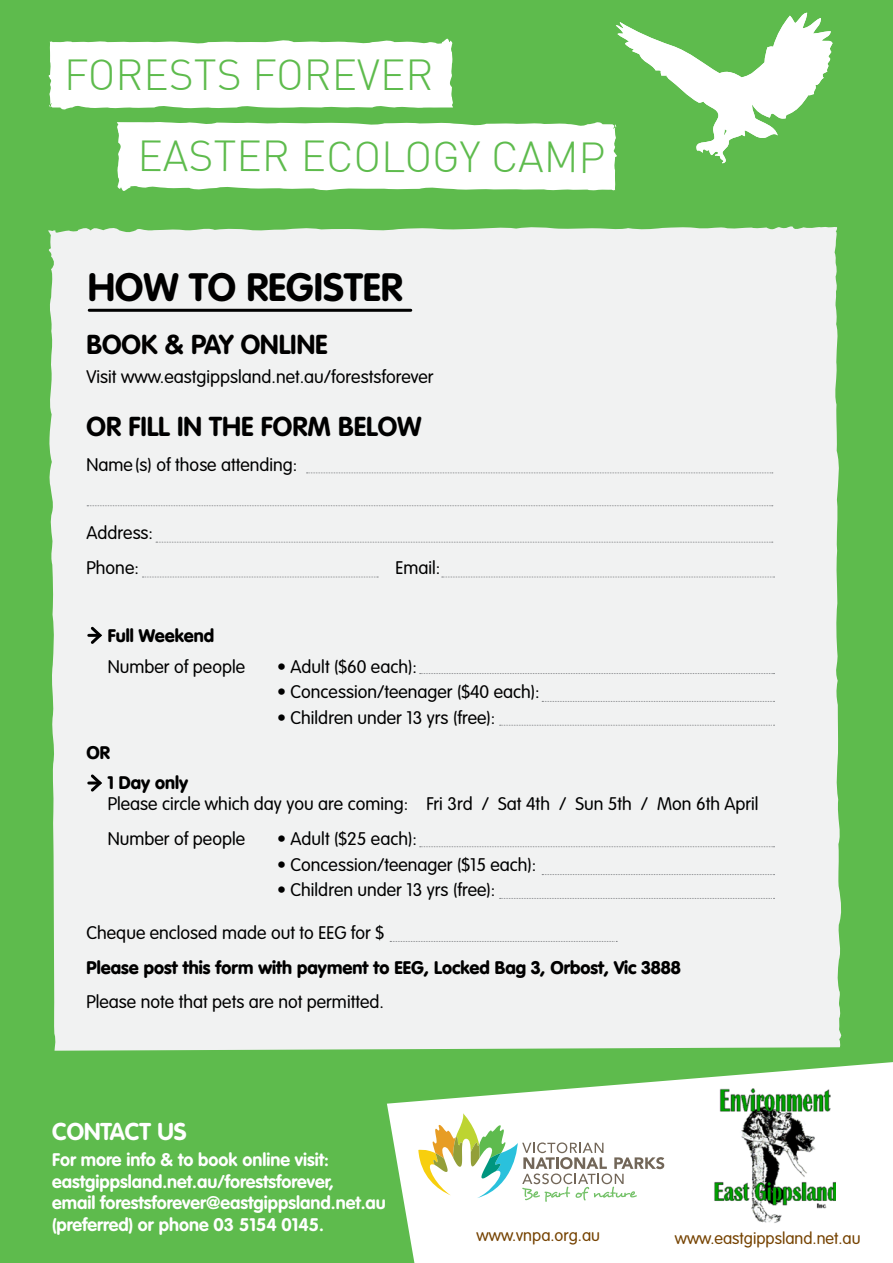
<style>
.page{position:relative;width:893px;height:1263px;background:#fff}
.page>*{position:absolute;margin:0;border:0;box-sizing:border-box;transform-origin:0 0}
.t1{font:300 42.6px "DIN";color:#5ebb4d}
.t2{font:300 42.45px "DIN";letter-spacing:-.005em;color:#5ebb4d}
.t3{font:700 39px "VAG Rounded";color:#000}
.t4{font:700 27px "VAG Rounded";color:#000}
.t5{font:700 24px "VAG Rounded";color:#fff}
.t6{font:300 18px/34.3px "VAG Rounded";color:#000}
.t7{font:700 18px/21.6px "VAG Rounded";color:#fff}
.t8{font:900 18px/30.2px "VAG Rounded";color:#000}
.t9{font:300 16.5px "VAG Rounded";color:#754200}
</style>
<div class="page">
<div style="left:0;top:0;width:893px;height:1102px;background:#5ebb4d"></div>
<div style="left:0;top:1098px;width:414px;height:165px;background:#5ebb4d"></div>
<svg style="left:47px;top:13px;width:785px;height:181px"></svg>
<div style="left:45px;top:223px;width:798px;height:828px;background:#f1f2f2"></div>
<hr style="left:89px;top:309px;width:322px;height:3px;background:#000">
<svg style="left:88px;top:624px;width:16px;height:23px"></svg>
<svg style="left:88px;top:772px;width:16px;height:22px"></svg>
<svg style="left:307px;top:472px;width:466px;height:1px"></svg>
<svg style="left:87px;top:505px;width:686px;height:1px"></svg>
<svg style="left:156px;top:542px;width:617px;height:1px"></svg>
<svg style="left:142px;top:577px;width:236px;height:1px"></svg>
<svg style="left:442px;top:577px;width:332px;height:1px"></svg>
<svg style="left:420px;top:673px;width:354px;height:1px"></svg>
<svg style="left:420px;top:846px;width:354px;height:1px"></svg>
<svg style="left:542px;top:701px;width:232px;height:1px"></svg>
<svg style="left:542px;top:874px;width:232px;height:1px"></svg>
<svg style="left:500px;top:725px;width:274px;height:1px"></svg>
<svg style="left:500px;top:898px;width:274px;height:1px"></svg>
<svg style="left:390px;top:941px;width:227px;height:1px"></svg>
<img style="left:714px;top:1083px;width:122px;height:140px">
<svg style="left:418px;top:1113px;width:246px;height:89px"></svg>
<h1 class="t1" style="left:64px;top:48px;width:371px">FORESTS FOREVER</h1>
<h2 class="t2" style="left:138px;top:130px;width:470px">EASTER ECOLOGY CAMP</h2>
<h3 class="t3" style="left:88px;top:264px;width:316px">HOW TO REGISTER</h3>
<h3 class="t4" style="left:87px;top:328px;width:243px">BOOK &amp; PAY ONLINE</h3>
<p class="t6" style="left:87px;top:359px;width:348px">Visit www.eastgippsland.net.au/forestsforever</p>
<h3 class="t4" style="left:87px;top:411px;width:337px">OR FILL IN THE FORM BELOW</h3>
<p class="t6" style="left:87px;top:447px;width:212px">Name(s) of those attending:</p>
<p class="t6" style="left:87px;top:516px;width:68px">Address:<br>Phone:</p>
<p class="t6" style="left:395px;top:550px;width:46px">Email:</p>
<p class="t8" style="left:108px;top:621px;width:108px">Full Weekend</p>
<p class="t6" style="left:108px;top:649px;width:139px">Number of people</p>
<p class="t6" style="left:277px;top:649px;width:141px">• Adult ($60 each):</p>
<p class="t6" style="left:277px;top:675px;width:264px">• Concession/teenager ($40 each):</p>
<p class="t6" style="left:277px;top:701px;width:220px">• Children under 13 yrs (free):</p>
<p class="t8" style="left:108px;top:737px;width:82px;text-indent:-21px">OR<br>1 Day only</p>
<p class="t6" style="left:108px;top:787px;width:652px">Please circle which day you are coming: Fri 3rd / Sat 4th / Sun 5th / Mon 6th April<br>Number of people</p>
<p class="t6" style="left:277px;top:821px;width:141px">• Adult ($25 each):</p>
<p class="t6" style="left:277px;top:847px;width:261px">• Concession/teenager ($15 each):</p>
<p class="t6" style="left:277px;top:873px;width:220px">• Children under 13 yrs (free):</p>
<p class="t6" style="left:87px;top:916px;width:299px">Cheque enclosed made out to EEG for $</p>
<p class="t8" style="left:87px;top:952px;width:596px">Please post this form with payment to EEG, Locked Bag 3, Orbost, Vic 3888</p>
<p class="t6" style="left:87px;top:984px;width:299px">Please note that pets are not permitted.</p>
<h3 class="t5" style="left:52px;top:1118px;width:136px">CONTACT US</h3>
<p class="t7" style="left:52px;top:1149px;width:335px">For more info &amp; to book online visit: eastgippsland.net.au/forestsforever,<br>email forestsforever@eastgippsland.net.au (preferred) or phone 03 5154 0145.</p>
<p class="t9" style="left:477px;top:1226px;width:125px">www.vnpa.org.au</p>
<p class="t9" style="left:675px;top:1229px;width:187px">www.eastgippsland.net.au</p>
</div>
